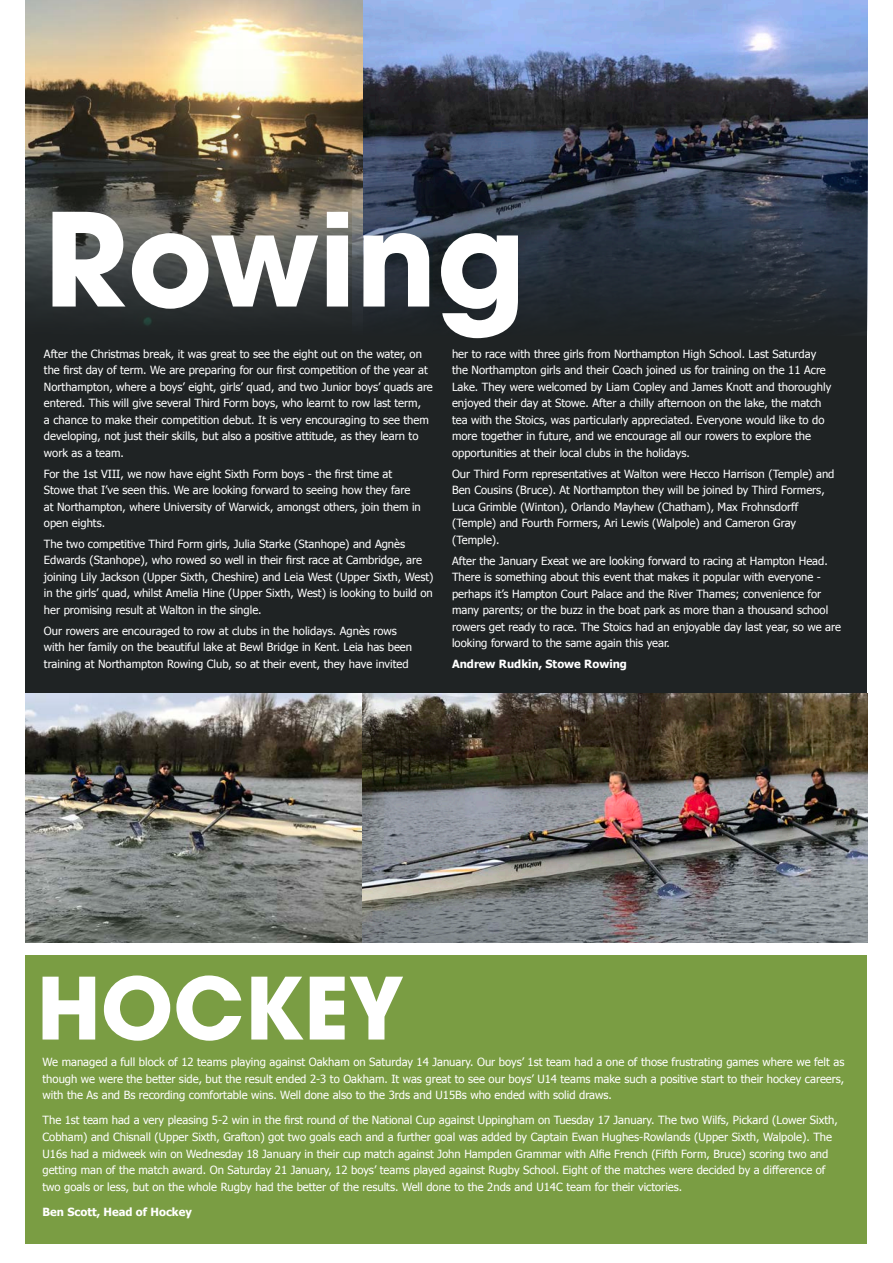
<style>
.page{position:relative;width:893px;height:1263px;background:#fff}
.page>*{position:absolute;margin:0;border:0;box-sizing:border-box;transform-origin:0 0}
.t1{font:700 128.1px "ITC Avant Garde Pro";color:#fff}
.t2{font:700 84.9px "ITC Avant Garde Pro";color:#fff}
.t3{font:11.25px/16.5px "Tahoma";color:#fff}
.t4{font:700 11.25px "Tahoma";color:#fff}
</style>
<div class="page">
<div style="left:26px;top:0;width:841px;height:707px;background:#1f2324"></div>
<img style="left:363px;top:0;width:504px;height:329px">
<img style="left:26px;top:0;width:337px;height:326px">
<img style="left:26px;top:693px;width:841px;height:250px">
<div style="left:26px;top:955px;width:841px;height:289px;background:#7a9d43"></div>
<p class="t1" style="left:44px;top:174px;width:483px">Rowing</p>
<p class="t3" style="left:44px;top:345px;width:390px">After the Christmas break, it was great to see the eight out on the water, on the first day of term. We are preparing for our first competition of the year at Northampton, where a boys’ eight, girls’ quad, and two Junior boys’ quads are entered. This will give several Third Form boys, who learnt to row last term,<br>a chance to make their competition debut. It is very encouraging to see them developing, not just their skills, but also a positive attitude, as they learn to work as a team.</p>
<p class="t3" style="left:44px;top:465px;width:378px">For the 1st VIII, we now have eight Sixth Form boys - the first time at Stowe that I’ve seen this. We are looking forward to seeing how they fare at Northampton, where University of Warwick, amongst others, join them in open eights.</p>
<p class="t3" style="left:44px;top:535px;width:391px">The two competitive Third Form girls, Julia Starke (Stanhope) and Agnès Edwards (Stanhope), who rowed so well in their first race at Cambridge, are joining Lily Jackson (Upper Sixth, Cheshire) and Leia West (Upper Sixth, West) in the girls’ quad, whilst Amelia Hine (Upper Sixth, West) is looking to build on her promising result at Walton in the single.</p>
<p class="t3" style="left:44px;top:622px;width:370px">Our rowers are encouraged to row at clubs in the holidays. Agnès rows with her family on the beautiful lake at Bewl Bridge in Kent. Leia has been training at Northampton Rowing Club, so at their event, they have invited</p>
<p class="t3" style="left:452px;top:345px;width:381px">her to race with three girls from Northampton High School. Last Saturday the Northampton girls and their Coach joined us for training on the 11 Acre Lake. They were welcomed by Liam Copley and James Knott and thoroughly enjoyed their day at Stowe. After a chilly afternoon on the lake, the match tea with the Stoics, was particularly appreciated. Everyone would like to do more together in future, and we encourage all our rowers to explore the opportunities at their local clubs in the holidays.</p>
<p class="t3" style="left:452px;top:465px;width:384px">Our Third Form representatives at Walton were Hecco Harrison (Temple) and Ben Cousins (Bruce). At Northampton they will be joined by Third Formers, Luca Grimble (Winton), Orlando Mayhew (Chatham), Max Frohnsdorff (Temple) and Fourth Formers, Ari Lewis (Walpole) and Cameron Gray (Temple).</p>
<p class="t3" style="left:452px;top:552px;width:390px">After the January Exeat we are looking forward to racing at Hampton Head.<br>There is something about this event that makes it popular with everyone - perhaps it’s Hampton Court Palace and the River Thames; convenience for many parents; or the buzz in the boat park as more than a thousand school rowers get ready to race. The Stoics had an enjoyable day last year, so we are looking forward to the same again this year.</p>
<p class="t4" style="left:452px;top:656px;width:177px">Andrew Rudkin, Stowe Rowing</p>
<p class="t2" style="left:37px;top:951px;width:368px">HOCKEY</p>
<p class="t3" style="left:43px;top:1053px;width:803px;text-align:justify">We managed a full block of 12 teams playing against Oakham on Saturday 14 January. Our boys’ 1st team had a one of those frustrating games where we felt as though we were the better side, but the result ended 2-3 to Oakham. It was great to see our boys’ U14 teams make such a positive start to their hockey careers, with the As and Bs recording comfortable wins. Well done also to the 3rds and U15Bs who ended with solid draws.</p>
<p class="t3" style="left:43px;top:1111px;width:797px">The 1st team had a very pleasing 5-2 win in the first round of the National Cup against Uppingham on Tuesday 17 January. The two Wilfs, Pickard (Lower Sixth, Cobham) and Chisnall (Upper Sixth, Grafton) got two goals each and a further goal was added by Captain Ewan Hughes-Rowlands (Upper Sixth, Walpole). The U16s had a midweek win on Wednesday 18 January in their cup match against John Hampden Grammar with Alfie French (Fifth Form, Bruce) scoring two and getting man of the match award. On Saturday 21 January, 12 boys’ teams played against Rugby School. Eight of the matches were decided by a difference of two goals or less, but on the whole Rugby had the better of the results. Well done to the 2nds and U14C team for their victories.</p>
<p class="t4" style="left:43px;top:1204px;width:151px">Ben Scott, Head of Hockey</p>
</div>
